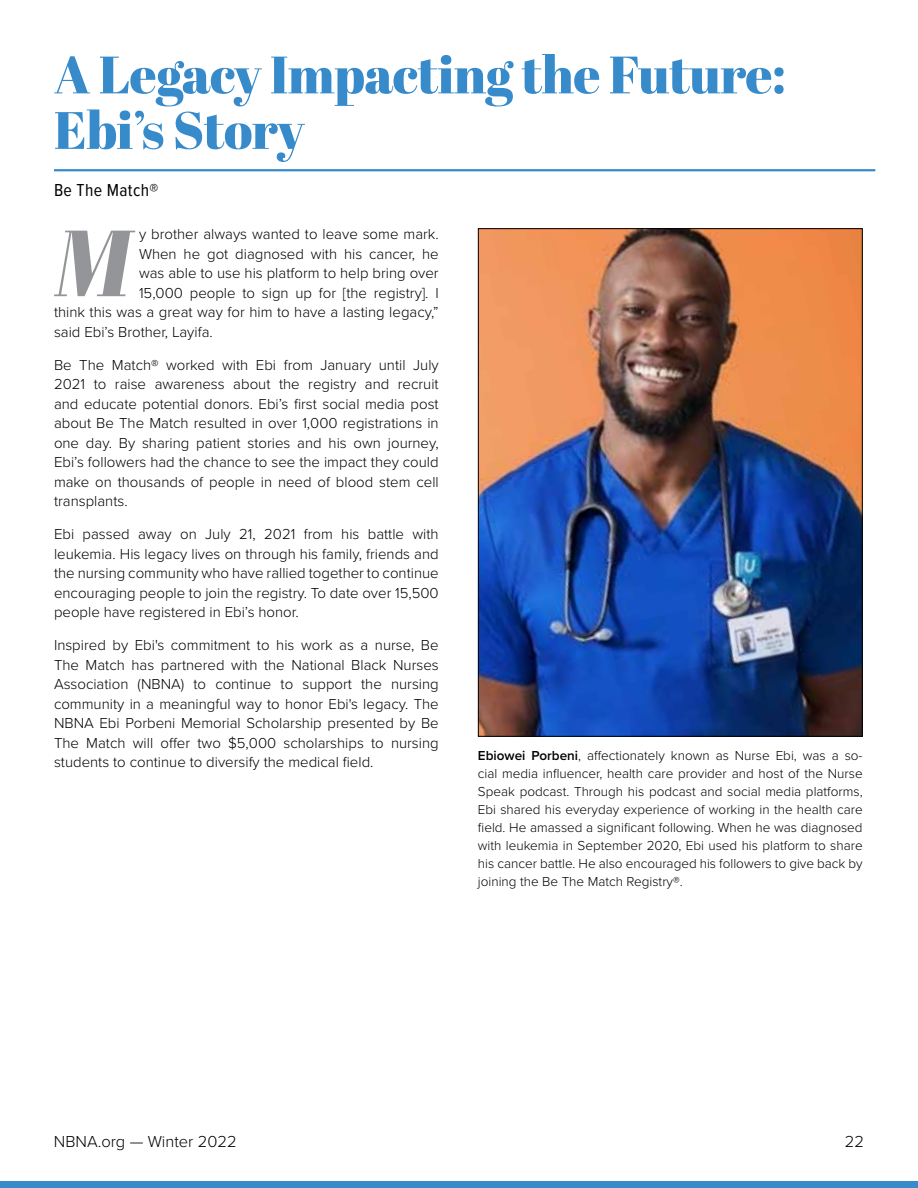
<style>
.page{position:relative;width:918px;height:1188px;background:#fff}
.page>*{position:absolute;margin:0;border:0;box-sizing:border-box;transform-origin:0 0}
.t1{font:italic 93.6px "Abril Fatface";color:#939598}
.t2{font:52.5px/55.5px "Abril Fatface";letter-spacing:-.01em;color:#378bca}
.t3{font:18px "Proxima Nova Cond";letter-spacing:.02em;color:#000}
.t4{font:300 16.5px "Proxima Nova";color:#000}
.t5{font:300 15px/19.5px "Proxima Nova";color:#000;text-align:justify}
.t6{font:300 13.5px/18px "Proxima Nova";color:#000;text-align:justify}
.s1{font-weight:600}
</style>
<div class="page">
<div style="left:0;top:1181px;width:918px;height:7px;background:#378bca"></div>
<img style="left:480px;top:230px;width:380px;height:504px">
<hr style="left:54px;top:169px;width:821px;height:2px;background:#378bca">
<h2 class="t2" style="left:54px;top:45px;width:733px">A Legacy Impacting the Future:<br>Ebi’s Story</h2>
<p class="t3" style="left:54px;top:177px;width:106px">Be The Match®</p>
<h1 class="t1" style="left:55px;top:196px;width:78px">M</h1>
<p class="t5" style="left:139px;top:224px;width:301px">y brother always wanted to leave some mark.</p>
<p class="t5" style="left:139px;top:243px;width:301px">When he got diagnosed with his cancer, he</p>
<p class="t5" style="left:139px;top:263px;width:301px">was able to use his platform to help bring over</p>
<p class="t5" style="left:139px;top:282px;width:301px">15,000 people to sign up for [the registry]. I</p>
<p class="t5" style="left:54px;top:302px;width:386px">think this was a great way for him to have a lasting legacy,”</p>
<p class="t5" style="left:54px;top:321px;width:160px">said Ebi’s Brother, Layifa.</p>
<p class="t5" style="left:54px;top:354px;width:386px">Be The Match® worked with Ebi from January until July 2021 to raise awareness about the registry and recruit and educate potential donors. Ebi’s first social media post about Be The Match resulted in over 1,000 registrations in one day. By sharing patient stories and his own journey, Ebi’s followers had the chance to see the impact they could make on thousands of people in need of blood stem cell transplants.</p>
<p class="t5" style="left:54px;top:524px;width:386px">Ebi passed away on July 21, 2021 from his battle with leukemia. His legacy lives on through his family, friends and the nursing community who have rallied together to continue encouraging people to join the registry. To date over 15,500 people have registered in Ebi’s honor.</p>
<p class="t5" style="left:54px;top:635px;width:386px">Inspired by Ebi's commitment to his work as a nurse, Be The Match has partnered with the National Black Nurses Association (NBNA) to continue to support the nursing community in a meaningful way to honor Ebi's legacy. The NBNA Ebi Porbeni Memorial Scholarship presented by Be The Match will offer two $5,000 scholarships to nursing students to continue to diversify the medical field.</p>
<p class="t6" style="left:478px;top:746px;width:386px"><span class="s1">Ebiowei Porbeni</span>, affectionately known as Nurse Ebi, was a so&shy;cial media influencer, health care provider and host of the Nurse Speak podcast. Through his podcast and social media platforms, Ebi shared his everyday experience of working in the health care field. He amassed a significant following. When he was diagnosed with leukemia in September 2020, Ebi used his platform to share his cancer battle. He also encouraged his followers to give back by joining the Be The Match Registry®.</p>
<p class="t4" style="left:54px;top:1129px;width:184px">NBNA.org — Winter 2022</p>
<p class="t4" style="left:845px;top:1129px;width:21px">22</p>
</div>
